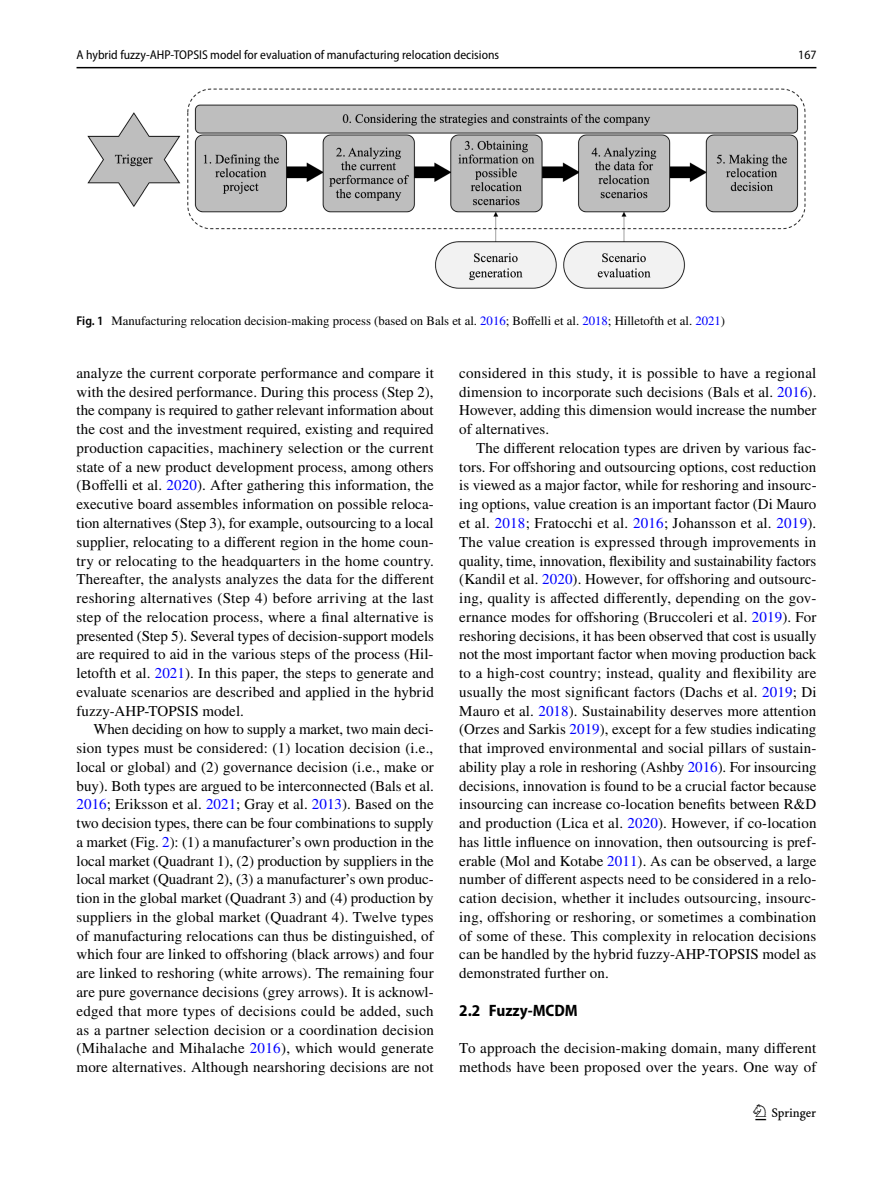
<style>
.page{position:relative;width:893px;height:1187px;background:#fff}
.page>*{position:absolute;margin:0;border:0;box-sizing:border-box;transform-origin:0 0}
.t1{font:22.5px "Springnew Regular 2";color:#000}
.t2{font:700 semi-condensed 16.5px "Myriad Pro";color:#000}
.t3{font:15px/18.8px "STIX";letter-spacing:.01em;color:#000;text-align:justify}
.t4{font:12.75px "STIX";color:#000}
.t5{font:semi-condensed 12.75px "Myriad Pro";color:#000}
.s1{font-family:"Myriad Pro";font-weight:600;font-stretch:semi-condensed}
.s2{color:#00f}
</style>
<div class="page">
<hr style="left:77px;top:67px;width:739px;height:1px;background:#000">
<img style="left:87px;top:88px;width:719px;height:201px">
<p class="t5" style="left:77px;top:48px;width:424px">A hybrid fuzzy‑AHP‑TOPSIS model for evaluation of manufacturing relocation decisions</p>
<p class="t5" style="left:798px;top:48px;width:20px">167</p>
<p class="t4" style="left:77px;top:312px;width:650px"><span class="s1">Fig. 1</span> Manufacturing relocation decision-making process (based on Bals et al. <span class="s2">2016</span>; Boffelli et al. <span class="s2">2018</span>; Hilletofth et al. <span class="s2">2021</span>)</p>
<p class="t3" style="left:77px;top:364px;width:359px">analyze the current corporate performance and compare it with the desired performance. During this process (Step 2), the company is required to gather relevant information about the cost and the investment required, existing and required production capacities, machinery selection or the current state of a new product development process, among others (Boffelli et al. <span class="s2">2020</span>). After gathering this information, the executive board assembles information on possible reloca&shy;tion alternatives (Step 3), for example, outsourcing to a local supplier, relocating to a different region in the home coun&shy;try or relocating to the headquarters in the home country.<br>Thereafter, the analysts analyzes the data for the different reshoring alternatives (Step 4) before arriving at the last step of the relocation process, where a final alternative is presented (Step 5). Several types of decision-support models are required to aid in the various steps of the process (Hil&shy;letofth et al. <span class="s2">2021</span>). In this paper, the steps to generate and evaluate scenarios are described and applied in the hybrid fuzzy-AHP-TOPSIS model.</p>
<p class="t3" style="left:77px;top:721px;width:359px;text-indent:17px">When deciding on how to supply a market, two main deci&shy;sion types must be considered: (1) location decision (i.e., local or global) and (2) governance decision (i.e., make or buy). Both types are argued to be interconnected (Bals et al.<br><span class="s2">2016</span>; Eriksson et al. <span class="s2">2021</span>; Gray et al. <span class="s2">2013</span>). Based on the two decision types, there can be four combinations to supply a market (Fig. <span class="s2">2</span>): (1) a manufacturer’s own production in the local market (Quadrant 1), (2) production by suppliers in the local market (Quadrant 2), (3) a manufacturer’s own produc&shy;tion in the global market (Quadrant 3) and (4) production by suppliers in the global market (Quadrant 4). Twelve types of manufacturing relocations can thus be distinguished, of which four are linked to offshoring (black arrows) and four are linked to reshoring (white arrows). The remaining four are pure governance decisions (grey arrows). It is acknowl&shy;edged that more types of decisions could be added, such as a partner selection decision or a coordination decision (Mihalache and Mihalache <span class="s2">2016</span>), which would generate more alternatives. Although nearshoring decisions are not</p>
<p class="t3" style="left:459px;top:364px;width:359px">considered in this study, it is possible to have a regional dimension to incorporate such decisions (Bals et al. <span class="s2">2016</span>).<br>However, adding this dimension would increase the number of alternatives.</p>
<p class="t3" style="left:459px;top:439px;width:359px;text-indent:17px">The different relocation types are driven by various fac&shy;tors. For offshoring and outsourcing options, cost reduction is viewed as a major factor, while for reshoring and insourc&shy;ing options, value creation is an important factor (Di Mauro et al. <span class="s2">2018</span>; Fratocchi et al. <span class="s2">2016</span>; Johansson et al. <span class="s2">2019</span>).<br>The value creation is expressed through improvements in quality, time, innovation, flexibility and sustainability factors (Kandil et al. <span class="s2">2020</span>). However, for offshoring and outsourc&shy;ing, quality is affected differently, depending on the gov&shy;ernance modes for offshoring (Bruccoleri et al. <span class="s2">2019</span>). For reshoring decisions, it has been observed that cost is usually not the most important factor when moving production back to a high-cost country; instead, quality and flexibility are usually the most significant factors (Dachs et al. <span class="s2">2019</span>; Di Mauro et al. <span class="s2">2018</span>). Sustainability deserves more attention (Orzes and Sarkis <span class="s2">2019</span>), except for a few studies indicating that improved environmental and social pillars of sustain&shy;ability play a role in reshoring (Ashby <span class="s2">2016</span>). For insourcing decisions, innovation is found to be a crucial factor because insourcing can increase co-location benefits between R&amp;D and production (Lica et al. <span class="s2">2020</span>). However, if co-location has little influence on innovation, then outsourcing is pref&shy;erable (Mol and Kotabe <span class="s2">2011</span>). As can be observed, a large number of different aspects need to be considered in a relo&shy;cation decision, whether it includes outsourcing, insourc&shy;ing, offshoring or reshoring, or sometimes a combination of some of these. This complexity in relocation decisions can be handled by the hybrid fuzzy-AHP-TOPSIS model as demonstrated further on.</p>
<p class="t2" style="left:459px;top:1000px;width:120px">2.2 Fuzzy‑MCDM</p>
<p class="t3" style="left:459px;top:1039px;width:359px">To approach the decision-making domain, many different methods have been proposed over the years. One way of</p>
<h1 class="t1" style="left:755px;top:1104px;width:62px">1 3</h1>
</div>
